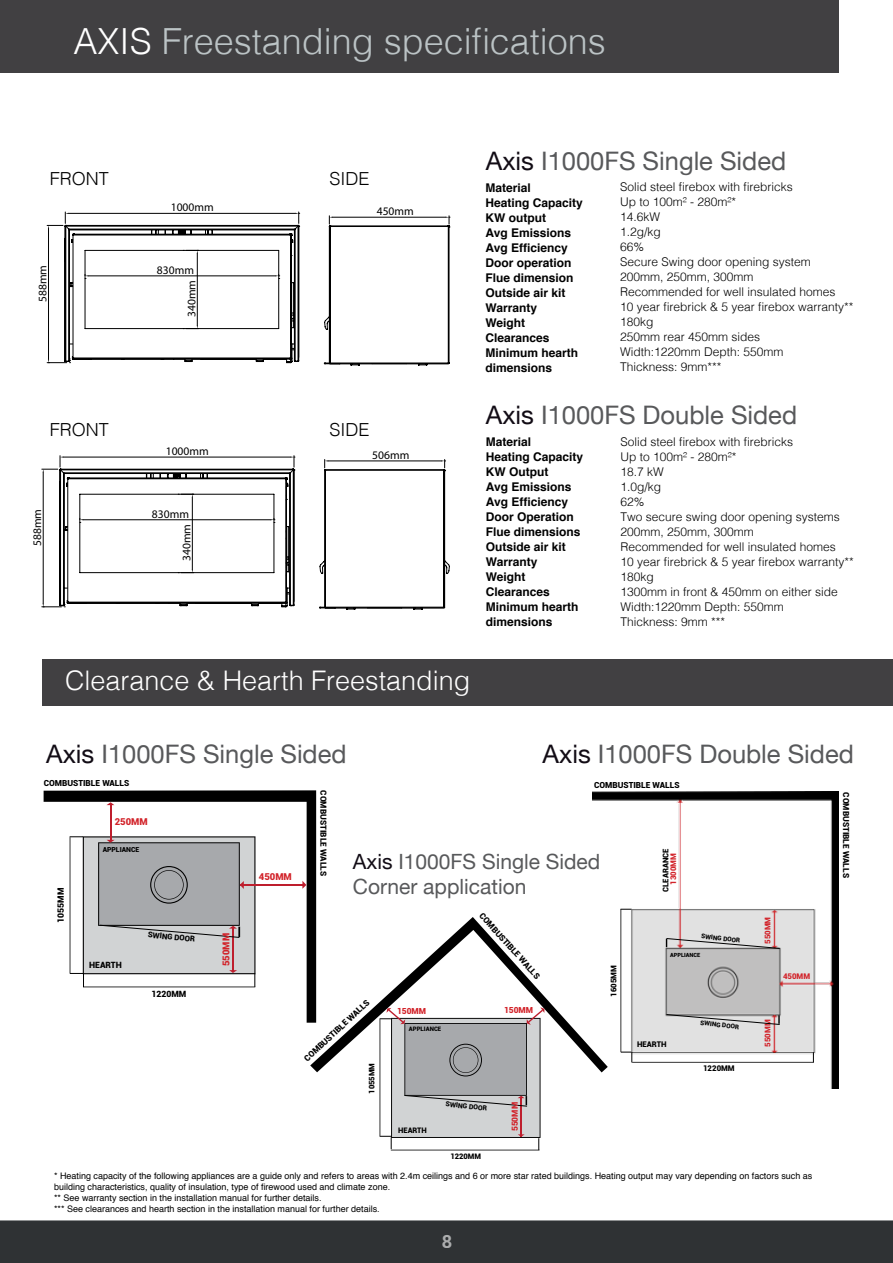
<style>
.page{position:relative;width:893px;height:1263px;background:#fff}
.page>*{position:absolute;margin:0;border:0;box-sizing:border-box;transform-origin:0 0}
.t1{font:300 36px "Helvetica";color:#bbc3c5}
.t2{font:300 27px "Helvetica";color:#fff}
.t3{font:25.5px "Helvetica Neue";color:#58595b}
.t4{font:21px/25.2px "Helvetica Neue";color:#58595b}
.t5{font:300 18px "Helvetica";color:#000}
.t6{font:700 18px "Roboto";color:#fff}
.t7{font:300 12px/15px "Helvetica";color:#000}
.t8{font:700 12px/15px "Helvetica";color:#000}
.t9{font:condensed 11.55px "Helvetica";color:#000}
.t10{font:900 9.45px "Roboto";color:#d2232a}
.t11{font:9px/10.8px "Helvetica";color:#000}
.t12{font:900 8.55px "Roboto";color:#000}
.t13{font:900 8.4px "Roboto";color:#000}
.t14{font:900 8.4px "Roboto";color:#d2232a}
.t15{font:900 7.8px "Roboto";color:#000}
.t16{font:900 7.8px "Roboto";color:#d2232a}
.t17{font:900 7.65px "Roboto";color:#000}
.t18{font:900 6.9px "Roboto";color:#000}
.t19{font:900 6.45px "Roboto";color:#000}
.t20{font:900 6px "Roboto";color:#000}
.t21{font:900 5.7px "Roboto";color:#000}
.s1{color:#fff}
.s2{color:#120c15}
</style>
<div class="page">
<div style="left:0;top:1220px;width:893px;height:43px;background:#2f3234"></div>
<div style="left:0;top:0;width:839px;height:72px;background:#414042"></div>
<div style="left:42px;top:659px;width:851px;height:47px;background:#414042"></div>
<svg style="left:319px;top:459px;width:131px;height:150px"></svg>
<svg style="left:42px;top:456px;width:253px;height:151px"></svg>
<img style="left:592px;top:791px;width:246px;height:298px">
<hr style="left:632px;top:1062px;width:181px;height:1px;background:#000">
<hr style="left:620px;top:909px;width:1px;height:143px;background:#000">
<svg style="left:666px;top:938px;width:114px;height:11px"></svg>
<svg style="left:621px;top:1052px;width:11px;height:10px"></svg>
<svg style="left:620px;top:909px;width:12px;height:1px"></svg>
<svg style="left:666px;top:1014px;width:114px;height:11px"></svg>
<svg style="left:44px;top:790px;width:272px;height:233px"></svg>
<hr style="left:110px;top:805px;width:2px;height:35px;background:#be1e2d">
<svg style="left:106px;top:802px;width:8px;height:3px"></svg>
<hr style="left:241px;top:884px;width:63px;height:1px;background:#be1e2d">
<svg style="left:302px;top:881px;width:4px;height:8px"></svg>
<svg style="left:70px;top:836px;width:185px;height:151px;background:#babbbd"></svg>
<svg style="left:310px;top:917px;width:298px;height:155px"></svg>
<hr style="left:391px;top:1150px;width:148px;height:1px;background:#000">
<svg style="left:380px;top:1007px;width:164px;height:143px"></svg>
<svg style="left:324px;top:216px;width:126px;height:149px"></svg>
<svg style="left:47px;top:212px;width:253px;height:151px"></svg>
<h1 class="t1" style="left:74px;top:11px;width:534px"><span class="s1">AXIS</span> Freestanding specifications</h1>
<h3 class="t5" style="left:50px;top:163px;width:61px">FRONT</h3>
<h3 class="t5" style="left:330px;top:163px;width:41px">SIDE</h3>
<p class="t9" style="left:171px;top:200px;width:44px">1000mm</p>
<p class="t9" style="left:377px;top:204px;width:39px">450mm</p>
<p class="t9" style="left:36px;top:302px;width:39px;rotate:-90deg">588mm</p>
<p class="t9" style="left:157px;top:263px;width:39px">830mm</p>
<p class="t9" style="left:184px;top:317px;width:39px;rotate:-90deg">340mm</p>
<h3 class="t5" style="left:50px;top:414px;width:61px">FRONT</h3>
<h3 class="t5" style="left:330px;top:414px;width:41px">SIDE</h3>
<p class="t9" style="left:30px;top:546px;width:39px;rotate:-90deg">588mm</p>
<p class="t9" style="left:166px;top:444px;width:45px">1000mm</p>
<p class="t9" style="left:152px;top:507px;width:39px">830mm</p>
<p class="t9" style="left:179px;top:561px;width:39px;rotate:-90deg">340mm</p>
<p class="t9" style="left:372px;top:448px;width:39px">506mm</p>
<h2 class="t2" style="left:65px;top:657px;width:407px">Clearance &amp; Hearth Freestanding</h2>
<h3 class="t3" style="left:486px;top:142px;width:302px"><span class="s2">Axis</span> I1000FS Single Sided</h3>
<p class="t8" style="left:485px;top:180px;width:99px">Material<br>Heating Capacity<br>KW output<br>Avg Emissions<br>Avg Efficiency<br>Door operation<br>Flue dimension<br>Outside air kit<br>Warranty<br>Weight<br>Clearances<br>Minimum hearth dimensions</p>
<p class="t7" style="left:620px;top:179px;width:235px">Solid steel firebox with firebricks<br>Up to 100m² - 280m²*<br>14.6kW<br>1.2g/kg<br>66%<br>Secure Swing door opening system<br>200mm, 250mm, 300mm<br>Recommended for well insulated homes<br>10 year firebrick &amp; 5 year firebox warranty**<br>180kg<br>250mm rear 450mm sides<br>Width:1220mm Depth: 550mm<br>Thickness: 9mm***</p>
<h3 class="t3" style="left:486px;top:396px;width:313px"><span class="s2">Axis</span> I1000FS Double Sided</h3>
<p class="t8" style="left:486px;top:434px;width:99px">Material<br>Heating Capacity<br>KW Output<br>Avg Emissions<br>Avg Efficiency<br>Door Operation<br>Flue dimensions<br>Outside air kit<br>Warranty<br>Weight<br>Clearances<br>Minimum hearth dimensions</p>
<p class="t7" style="left:620px;top:433px;width:235px">Solid steel firebox with firebricks<br>Up to 100m² - 280m²*<br>18.7 kW<br>1.0g/kg<br>62%<br>Two secure swing door opening systems<br>200mm, 250mm, 300mm<br>Recommended for well insulated homes<br>10 year firebrick &amp; 5 year firebox warranty**<br>180kg<br>1300mm in front &amp; 450mm on either side<br>Width:1220mm Depth: 550mm<br>Thickness: 9mm ***</p>
<h3 class="t3" style="left:46px;top:736px;width:302px"><span class="s2">Axis</span> I1000FS Single Sided</h3>
<h3 class="t3" style="left:543px;top:736px;width:313px"><span class="s2">Axis</span> I1000FS Double Sided</h3>
<p class="t13" style="left:44px;top:776px;width:87px">COMBUSTIBLE WALLS</p>
<p class="t10" style="left:115px;top:815px;width:34px">250MM</p>
<p class="t12" style="left:55px;top:923px;width:36px;rotate:-90deg">1055MM</p>
<p class="t18" style="left:103px;top:845px;width:38px">APPLIANCE</p>
<p class="t12" style="left:89px;top:959px;width:34px">HEARTH</p>
<p class="t15" style="left:149px;top:929px;width:49px;rotate:6deg">SWING DOOR</p>
<p class="t12" style="left:151px;top:987px;width:36px">1220MM</p>
<p class="t10" style="left:220px;top:966px;width:34px;rotate:-90deg">550MM</p>
<p class="t10" style="left:259px;top:870px;width:34px">450MM</p>
<p class="t13" style="left:329px;top:790px;width:87px;rotate:90deg">COMBUSTIBLE WALLS</p>
<p class="t13" style="left:594px;top:779px;width:87px">COMBUSTIBLE WALLS</p>
<h3 class="t4" style="left:353px;top:850px;width:249px"><span class="s2">Axis</span> I1000FS Single Sided<br>Corner application</h3>
<p class="t13" style="left:486px;top:910px;width:87px;rotate:48deg">COMBUSTIBLE WALLS</p>
<p class="t15" style="left:660px;top:892px;width:45px;rotate:-90deg">CLEARANCE</p>
<p class="t16" style="left:668px;top:884px;width:33px;rotate:-90deg">1300MM</p>
<p class="t19" style="left:702px;top:931px;width:40px;rotate:6deg">SWING DOOR</p>
<p class="t21" style="left:670px;top:951px;width:32px">APPLIANCE</p>
<p class="t16" style="left:762px;top:944px;width:29px;rotate:-90deg">550MM</p>
<p class="t15" style="left:608px;top:997px;width:33px;rotate:-90deg">1605MM</p>
<p class="t16" style="left:783px;top:970px;width:29px">450MM</p>
<p class="t13" style="left:301px;top:1055px;width:87px;rotate:-43deg">COMBUSTIBLE WALLS</p>
<p class="t17" style="left:366px;top:1094px;width:32px;rotate:-90deg">1055MM</p>
<p class="t14" style="left:397px;top:1005px;width:31px">150MM</p>
<p class="t14" style="left:504px;top:1004px;width:31px">150MM</p>
<p class="t20" style="left:409px;top:1024px;width:34px">APPLIANCE</p>
<p class="t17" style="left:398px;top:1125px;width:30px">HEARTH</p>
<p class="t18" style="left:446px;top:1099px;width:43px;rotate:6deg">SWING DOOR</p>
<p class="t17" style="left:450px;top:1151px;width:32px">1220MM</p>
<p class="t14" style="left:509px;top:1131px;width:31px;rotate:-90deg">550MM</p>
<p class="t15" style="left:637px;top:1039px;width:31px">HEARTH</p>
<p class="t19" style="left:701px;top:1018px;width:40px;rotate:6deg">SWING DOOR</p>
<p class="t15" style="left:703px;top:1063px;width:33px">1220MM</p>
<p class="t16" style="left:762px;top:1047px;width:29px;rotate:-90deg">550MM</p>
<p class="t11" style="left:54px;top:1171px;width:760px">* Heating capacity of the following appliances are a guide only and refers to areas with 2.4m ceilings and 6 or more star rated buildings. Heating output may vary depending on factors such as building characteristics, quality of insulation, type of firewood used and climate zone.<br>** See warranty section in the installation manual for further details.<br>*** See clearances and hearth section in the installation manual for further details.</p>
<h3 class="t6" style="left:441px;top:1229px;width:12px">8</h3>
<p class="t13" style="left:852px;top:792px;width:87px;rotate:90deg">COMBUSTIBLE WALLS</p>
</div>
